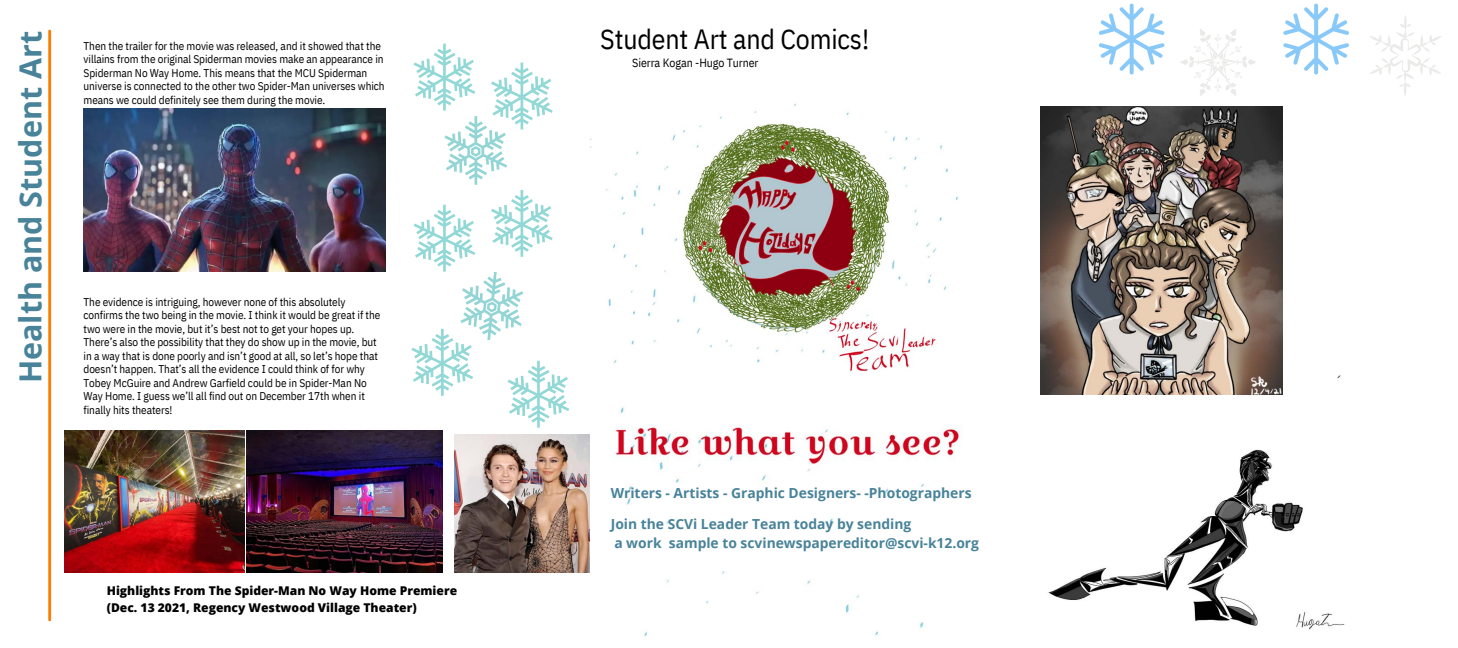
<style>
.page{position:relative;width:1458px;height:648px;background:#fff}
.page>*{position:absolute;margin:0;border:0;box-sizing:border-box;transform-origin:0 0}
.t1{font:700 30.53px "Open Sans";color:#488399}
.t2{font:27.75px "IBM Plex Sans Cond";letter-spacing:-.005em;color:#000}
.t3{font:700 13.88px "Open Sans";color:#488399}
.t4{font:800 12.08px "Open Sans";color:#000}
.t5{font:11.85px "IBM Plex Sans Cond";letter-spacing:-.005em;color:#000}
.t6{font:11.25px/13.5px "IBM Plex Sans Cond";letter-spacing:-.005em;color:#000}
</style>
<div class="page">
<hr style="left:48px;top:31px;width:3px;height:589px;background:#fe7d01">
<img style="left:84px;top:108px;width:301px;height:164px">
<img style="left:611px;top:406px;width:348px;height:231px">
<img style="left:1040px;top:367px;width:305px;height:263px">
<img style="left:1041px;top:106px;width:242px;height:288px">
<img style="left:590px;top:103px;width:368px;height:270px">
<svg style="left:1099px;top:4px;width:66px;height:70px"></svg>
<svg style="left:1180px;top:29px;width:76px;height:67px"></svg>
<svg style="left:1370px;top:15px;width:71px;height:80px"></svg>
<svg style="left:1283px;top:4px;width:66px;height:70px"></svg>
<img style="left:65px;top:430px;width:377px;height:143px">
<img style="left:454px;top:434px;width:135px;height:139px">
<svg style="left:411px;top:44px;width:158px;height:384px"></svg>
<p class="t1" style="left:9px;top:383px;width:354px;rotate:-90deg">Health and Student Art</p>
<p class="t6" style="left:84px;top:39px;width:299px">Then the trailer for the movie was released, and it showed that the</p>
<p class="t6" style="left:84px;top:52px;width:303px">villains from the original Spiderman movies make an appearance in Spiderman No Way Home. This means that the MCU Spiderman universe is connected to the other two Spider-Man universes which means we could definitely see them during the movie.</p>
<p class="t6" style="left:84px;top:295px;width:298px">The evidence is intriguing, however none of this absolutely confirms the two being in the movie. I think it would be great if the two were in the movie, but it’s best not to get your hopes up.<br>There’s also the possibility that they do show up in the movie, but in a way that is done poorly and isn’t good at all, so let’s hope that doesn’t happen. That’s all the evidence I could think of for why Tobey McGuire and Andrew Garfield could be in Spider-Man No Way Home. I guess we’ll all find out on December 17th when it finally hits theaters!</p>
<p class="t4" style="left:107px;top:582px;width:352px">Highlights From The Spider-Man No Way Home Premiere</p>
<p class="t4" style="left:107px;top:599px;width:312px">(Dec. 13 2021, Regency Westwood Village Theater)</p>
<p class="t2" style="left:600px;top:21px;width:270px">Student Art and Comics!</p>
<p class="t5" style="left:632px;top:55px;width:128px">Sierra Kogan -Hugo Turner</p>
<p class="t3" style="left:611px;top:483px;width:362px">Writers - Artists - Graphic Designers- -Photographers</p>
<p class="t3" style="left:611px;top:515px;width:302px">Join the SCVi Leader Team today by sending</p>
<p class="t3" style="left:614px;top:534px;width:366px">a work sample to scvinewspapereditor@scvi-k12.org</p>
</div>
